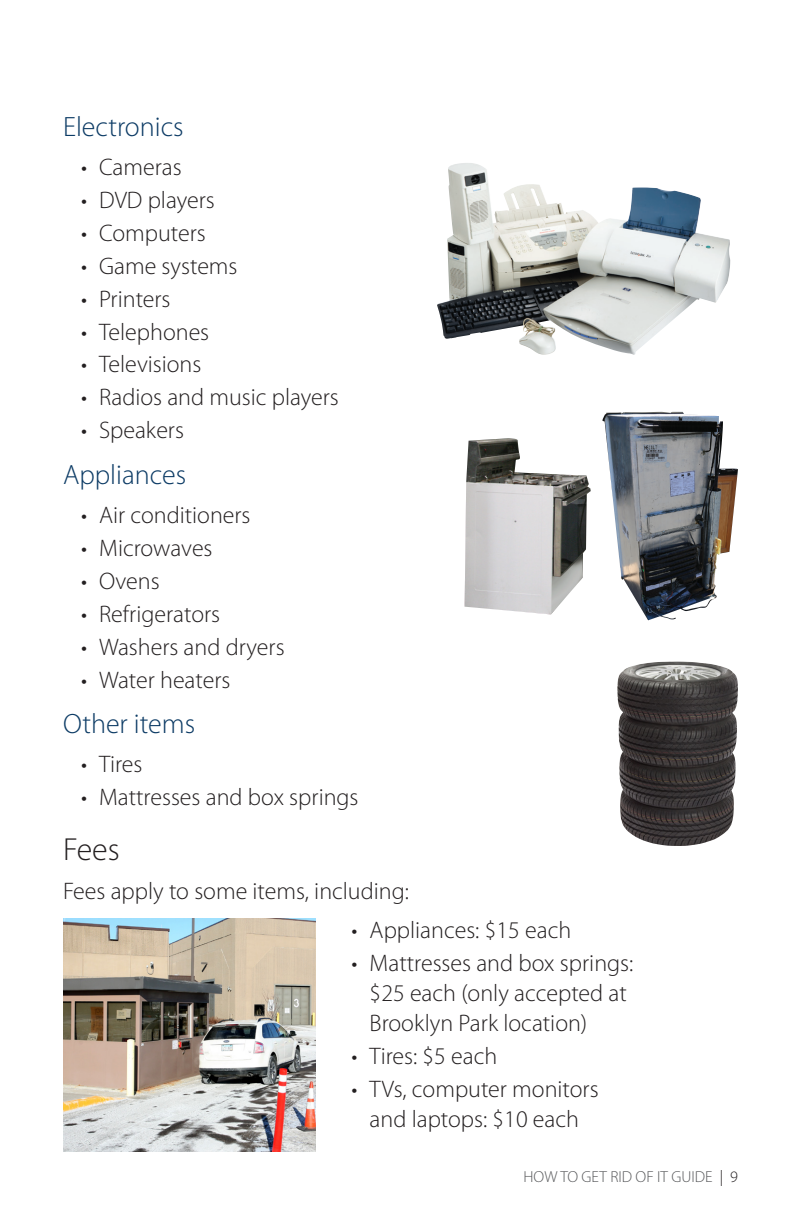
<style>
.page{position:relative;width:792px;height:1224px;background:#fff}
.page>*{position:absolute;margin:0;border:0;box-sizing:border-box;transform-origin:0 0}
.Subhead2-NEW{font:300 32px "Myriad Pro";color:#231f20}
.H2_Subhead{font:300 28px "Myriad Pro";color:#0c3b65}
.Body-NEW{font:300 24px/30px "Myriad Pro";color:#231f20}
.t1{font:300 16px "Myriad Pro";color:#57585a}
.s1{color:#231f20}
</style>
<div class="page">
<img style="left:602px;top:412px;width:136px;height:208px">
<img style="left:617px;top:661px;width:119px;height:185px">
<img style="left:465px;top:438px;width:126px;height:176px">
<img style="left:63px;top:919px;width:253px;height:233px">
<img style="left:437px;top:164px;width:293px;height:191px">
<p class="H2_Subhead" style="left:63px;top:111px;width:122px">Electronics</p>
<p class="Body-NEW" style="left:81px;top:153px;width:102px">• Cameras</p>
<p class="Body-NEW" style="left:81px;top:185px;width:135px">• DVD players</p>
<p class="Body-NEW" style="left:81px;top:218px;width:126px">• Computers</p>
<p class="Body-NEW" style="left:81px;top:251px;width:158px">• Game systems</p>
<p class="Body-NEW" style="left:81px;top:284px;width:91px">• Printers</p>
<p class="Body-NEW" style="left:81px;top:317px;width:130px">• Telephones</p>
<p class="Body-NEW" style="left:81px;top:350px;width:122px">• Televisions</p>
<p class="Body-NEW" style="left:81px;top:383px;width:259px">• Radios and music players</p>
<p class="Body-NEW" style="left:81px;top:416px;width:105px">• Speakers</p>
<p class="H2_Subhead" style="left:63px;top:459px;width:125px">Appliances</p>
<p class="Body-NEW" style="left:81px;top:501px;width:171px">• Air conditioners</p>
<p class="Body-NEW" style="left:81px;top:533px;width:133px">• Microwaves</p>
<p class="Body-NEW" style="left:81px;top:566px;width:80px">• Ovens</p>
<p class="Body-NEW" style="left:81px;top:599px;width:141px">• Refrigerators</p>
<p class="Body-NEW" style="left:81px;top:632px;width:205px">• Washers and dryers</p>
<p class="Body-NEW" style="left:81px;top:665px;width:151px">• Water heaters</p>
<p class="H2_Subhead" style="left:63px;top:709px;width:134px">Other items</p>
<p class="Body-NEW" style="left:81px;top:750px;width:63px">• Tires</p>
<p class="Body-NEW" style="left:81px;top:783px;width:279px">• Mattresses and box springs</p>
<p class="Subhead2-NEW" style="left:63px;top:832px;width:58px">Fees</p>
<p class="Body-NEW" style="left:63px;top:877px;width:347px">Fees apply to some items, including:</p>
<p class="Body-NEW" style="left:352px;top:916px;width:221px">• Appliances: $15 each</p>
<p class="Body-NEW" style="left:370px;top:948px;width:265px;text-indent:-18px">• Mattresses and box springs: $25 each (only accepted at<br>Brooklyn Park location)</p>
<p class="Body-NEW" style="left:352px;top:1041px;width:147px">• Tires: $5 each</p>
<p class="Body-NEW" style="left:352px;top:1074px;width:249px;text-align:center">• TVs, computer monitors and laptops: $10 each</p>
<p class="t1" style="left:523px;top:1168px;width:216px">HOW TO GET RID OF IT GUIDE <span class="s1">| 9</span></p>
</div>
